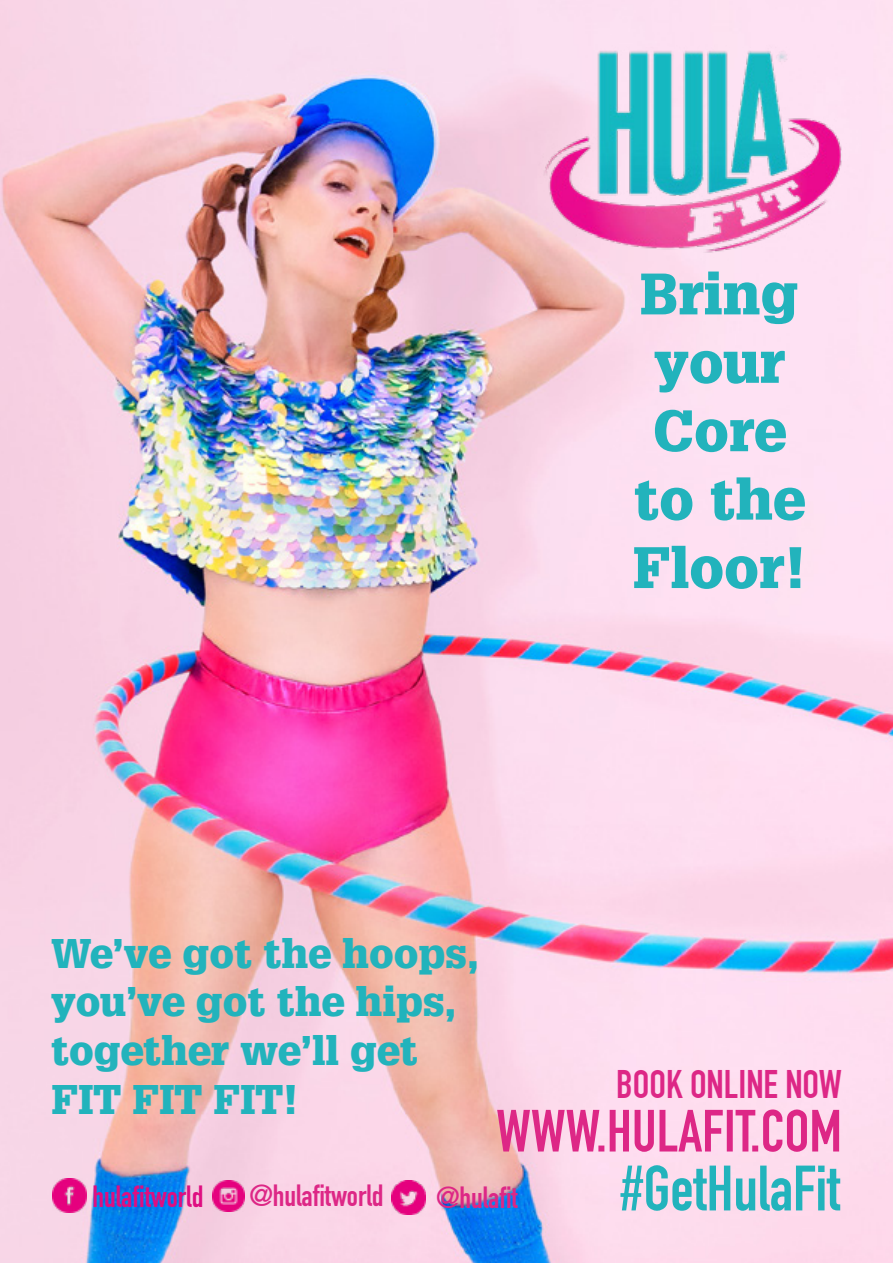
<style>
.page{position:relative;width:893px;height:1263px;background:#fff}
.page>*{position:absolute;margin:0;border:0;box-sizing:border-box;transform-origin:0 0}
.t1{font:63px "DIN Engschrift";color:#22b3bc}
.t2{font:58.5px "DIN Engschrift";color:#dd2786}
.t3{font:900 57px/68.4px "Glypha";color:#22b3bc;text-align:center}
.t4{font:900 40.5px/48.6px "Glypha";color:#22b3bc}
.t5{font:39px "DIN Engschrift";color:#dd2786}
.t6{font:30px "DIN Engschrift";color:#dd2786}
.t7{font:30px "DIN Engschrift";color:#df0e81}
</style>
<div class="page">
<img style="left:0;top:0;width:893px;height:1263px">
<img style="left:516px;top:0;width:363px;height:288px">
<img style="left:213px;top:1180px;width:31px;height:32px">
<img style="left:52px;top:1179px;width:34px;height:34px">
<img style="left:391px;top:1180px;width:34px;height:34px">
<h3 class="t3" style="left:632px;top:259px;width:176px">Bring your<br>Core to the<br>Floor!</h3>
<p class="t4" style="left:51px;top:929px;width:429px">We’ve got the hoops, you’ve got the hips, together we’ll get<br>FIT FIT FIT!</p>
<p class="t5" style="left:616px;top:1061px;width:227px">BOOK ONLINE NOW</p>
<h2 class="t2" style="left:496px;top:1097px;width:347px">WWW.HULAFIT.COM</h2>
<p class="t7" style="left:92px;top:1178px;width:112px">hulafitworld</p>
<p class="t6" style="left:249px;top:1178px;width:136px">@hulafitworld</p>
<p class="t6" style="left:435px;top:1180px;width:84px">@hulafit</p>
<h1 class="t1" style="left:620px;top:1151px;width:221px">#GetHulaFit</h1>
</div>
